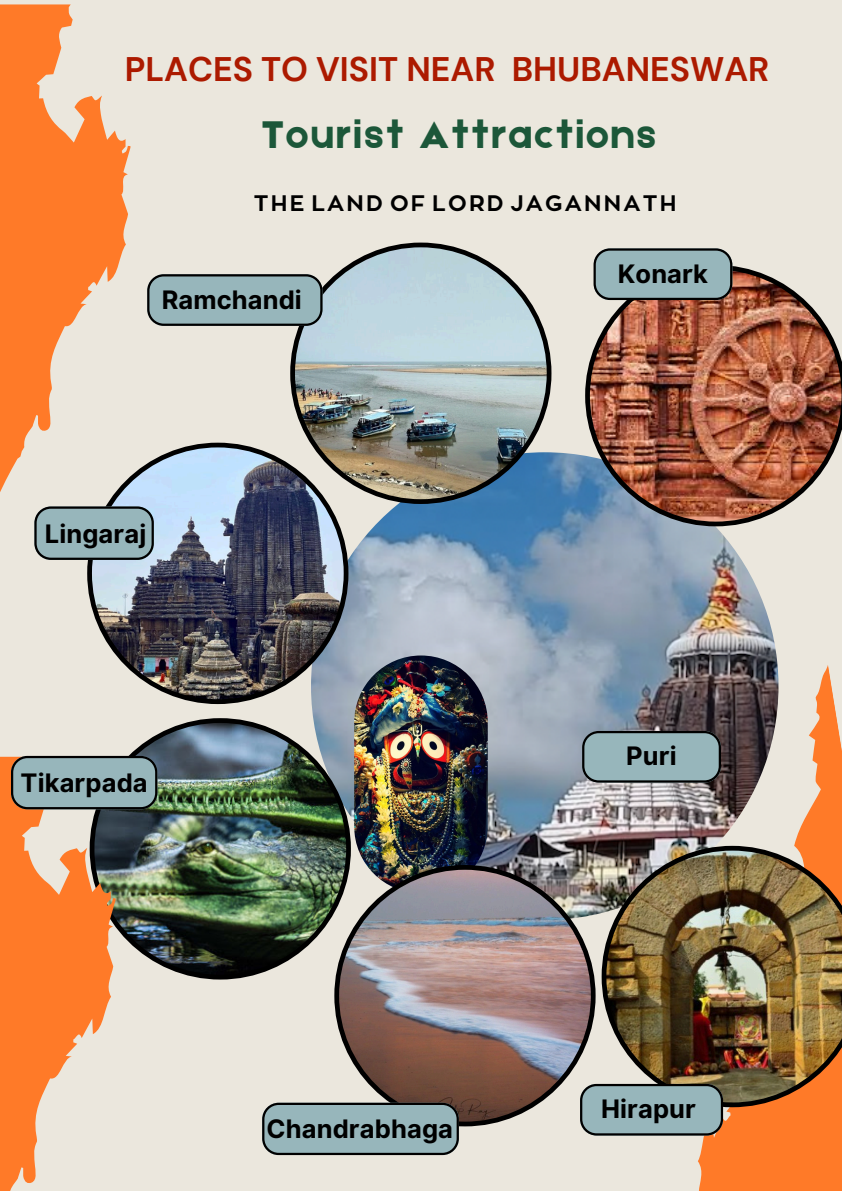
<style>
.page{position:relative;width:842px;height:1191px;background:#fff}
.page>*{position:absolute;margin:0;border:0;box-sizing:border-box;transform-origin:0 0}
.t1{font:41.1px "Etna";letter-spacing:.06em;color:#1c5739}
.t2{font:700 34px "DM Sans";color:#ac1a00}
.t3{font:700 25.5px "Inter";letter-spacing:.005em;color:#000}
.t4{font:22.3px "RTL Corporative Bold";letter-spacing:.1em;color:#000}
</style>
<div class="page">
<div style="left:0;top:0;width:842px;height:1190px;background:#ebe7dd"></div>
<svg style="left:0;top:4px;width:130px;height:556px;fill:#ff7a28"></svg>
<img style="left:311px;top:452px;width:467px;height:467px;border-radius:50%">
<img style="left:354px;top:655px;width:134px;height:238px;border-radius:67px">
<svg style="left:617px;top:664px;width:225px;height:526px"></svg>
<img style="left:334px;top:864px;width:262px;height:262px">
<img style="left:602px;top:845px;width:240px;height:262px">
<img style="left:585px;top:265px;width:257px;height:261px">
<img style="left:290px;top:242px;width:261px;height:262px">
<img style="left:116px;top:718px;width:235px;height:261px">
<svg style="left:0;top:756px;width:116px;height:434px;fill:#ff7a28"></svg>
<svg style="left:593px;top:248px;width:139px;height:52px;background:#89a3a7"></svg>
<svg style="left:11px;top:755px;width:146px;height:54px;background:#89a3a6"></svg>
<svg style="left:262px;top:1102px;width:197px;height:52px;background:#8ba6aa"></svg>
<svg style="left:580px;top:1083px;width:143px;height:52px;background:#8aa3a6"></svg>
<svg style="left:147px;top:274px;width:176px;height:52px;background:#89a4a8"></svg>
<svg style="left:582px;top:731px;width:139px;height:51px;background:#86a1a6"></svg>
<img style="left:87px;top:442px;width:261px;height:262px">
<svg style="left:34px;top:506px;width:120px;height:53px;background:#8aa6aa"></svg>
<p class="t2" style="left:125px;top:47px;width:646px">PLACES TO VISIT NEAR BHUBANESWAR</p>
<p class="t1" style="left:261px;top:105px;width:396px">Tourist Attractions</p>
<p class="t4" style="left:254px;top:188px;width:424px">THE LAND OF LORD JAGANNATH</p>
<h3 class="t3" style="left:162px;top:284px;width:142px">Ramchandi</h3>
<h3 class="t3" style="left:45px;top:518px;width:103px">Lingaraj</h3>
<p class="t3" style="left:21px;top:767px;width:129px">Tikarpada</p>
<p class="t3" style="left:267px;top:1113px;width:188px">Chandrabhaga</p>
<p class="t3" style="left:618px;top:258px;width:92px">Konark</p>
<p class="t3" style="left:626px;top:740px;width:52px">Puri</p>
<h3 class="t3" style="left:601px;top:1093px;width:97px">Hirapur</h3>
</div>
